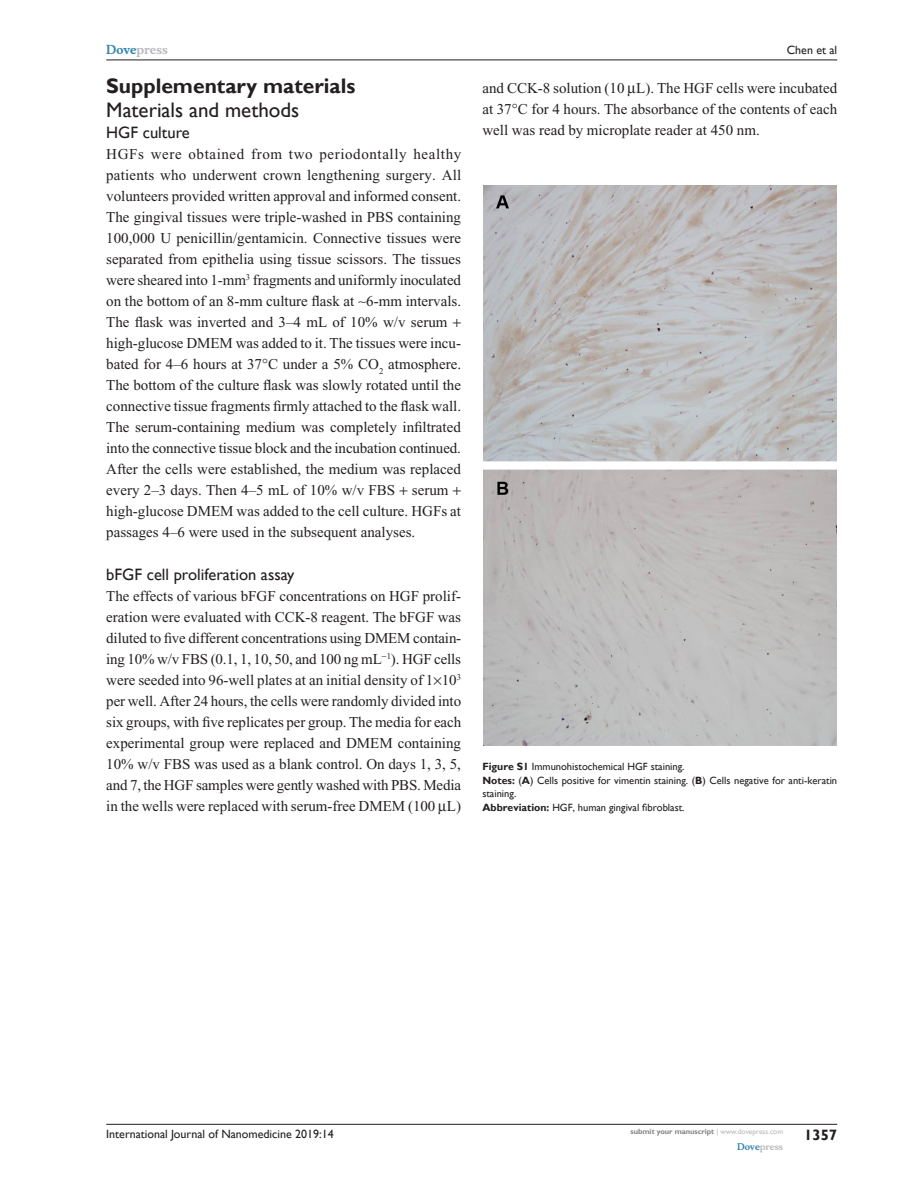
<style>
.page{position:relative;width:918px;height:1188px;background:#fff}
.page>*{position:absolute;margin:0;border:0;box-sizing:border-box;transform-origin:0 0}
.H1-before-H2{font:700 21px "Gill Sans";color:#231f20}
.H2-after-H1{font:21px "Gill Sans";color:#231f20}
.H3-after-H2{font:16.5px "Gill Sans";color:#231f20}
.TxF{font:15px/21px "Times New Roman";color:#231f20;text-align:justify}
.t1{font:700 15px "Gill Sans";color:#231f20}
.t2{font:12px "Gill Sans";color:#231f20}
.t3{font:700 12px "Musee";color:#b8b9bc}
.FigSNRI{font:10.5px/13.5px "Gill Sans";color:#231f20}
.FigC{font:10.5px "Gill Sans";color:#231f20}
.t4{font:700 9px "Musee";color:#b8b9bc}
.t5{font:700 7.5px "Gill Sans";color:#808285}
.s1{color:#3485ae}
.s2{font-weight:700}
.s3{font-weight:400;color:#b8b9bc}
</style>
<div class="page">
<hr style="left:106px;top:1124px;width:731px;height:1px;background:#231f20">
<hr style="left:106px;top:60px;width:731px;height:1px;background:#231f20">
<img style="left:484px;top:186px;width:352px;height:559px">
<p class="t3" style="left:106px;top:43px;width:63px"><span class="s1">Dove</span>press</p>
<p class="H1-before-H2" style="left:106px;top:73px;width:251px">Supplementary materials</p>
<p class="H2-after-H1" style="left:106px;top:97px;width:194px">Materials and methods</p>
<p class="H3-after-H2" style="left:106px;top:122px;width:85px">HG F culture</p>
<p class="TxF" style="left:106px;top:143px;width:357px;text-align:left">HGFs were obtained from two periodontally healthy patients who underwent crown lengthening surgery. All volunteers provided written approval and informed consent.<br>The gingival tissues were triple-washed in PBS containing 100,000 U penicillin/gentamicin. Connective tissues were separated from epithelia using tissue scissors. The tissues were sheared into 1-mm<sup>3</sup> fragments and uniformly inoculated on the bottom of an 8-mm culture flask at 6-mm intervals.<br>The flask was inverted and 3–4 mL of 10% w/v serum high-glucose DMEM was added to it. The tissues were incu&shy;bated for 4–6 hours at 37 C under a 5% CO<sub>2</sub> atmosphere.<br>The bottom of the culture flask was slowly rotated until the connective tissue fragments firmly attached to the flask wall.<br>The serum-containing medium was completely infiltrated into the connective tissue block and the incubation continued.<br>After the cells were established, the medium was replaced every 2–3 days. Then 4–5 mL of 10% w/v FBS serum high-glucose DMEM was added to the cell culture. HGFs at passages 4–6 were used in the subsequent analyses.</p>
<h3 class="H3-after-H2" style="left:106px;top:565px;width:190px">bFGF cell proliferation assay</h3>
<p class="TxF" style="left:106px;top:586px;width:357px">The effects of various bFGF concentrations on HGF prolif&shy;eration were evaluated with CCK-8 reagent. The bFGF was diluted to five different concentrations using DMEM contain&shy;ing 10% w/v FBS (0.1, 1, 10, 50, and 100 ng mL−<sup>1</sup>). HGF cells were seeded into 96-well plates at an initial density of 1 10<sup>3 </sup>per well. After 24 hours, the cells were randomly divided into six groups, with five replicates per group. The media for each experimental group were replaced and DMEM containing 10% w/v FBS was used as a blank control. On days 1, 3, 5, and 7, the HGF samples were gently washed with PBS. Media in the wells were replaced with serum-free DMEM (100 L)</p>
<p class="t2" style="left:787px;top:43px;width:52px">Chen et al</p>
<p class="TxF" style="left:482px;top:77px;width:356px">and CCK-8 solution (10 L). The HGF cells were incubated at 37 C for 4 hours. The absorbance of the contents of each well was read by microplate reader at 450 nm.</p>
<p class="FigC" style="left:482px;top:761px;width:204px"><span class="s2">Figure S1</span> Immunohistochemical HG F staining.</p>
<p class="FigSNRI" style="left:482px;top:774px;width:356px"><span class="s2">Notes:</span> (<span class="s2">A</span>) Cells positive for vimentin staining. (<span class="s2">B</span>) Cells negative for anti-keratin staining.</p>
<p class="FigSNRI" style="left:482px;top:801px;width:204px"><span class="s2">Abbreviation:</span> HGF, human gingival fibroblast.</p>
<p class="t2" style="left:106px;top:1127px;width:229px">International Journal of Nanomedicine 2019:14</p>
<p class="t5" style="left:631px;top:1127px;width:154px">submit your manuscript <span class="s3">| www.dovepress.com</span></p>
<p class="t4" style="left:737px;top:1141px;width:48px"><span class="s1">Dove</span>press</p>
<p class="t1" style="left:804px;top:1126px;width:35px">1357</p>
</div>
